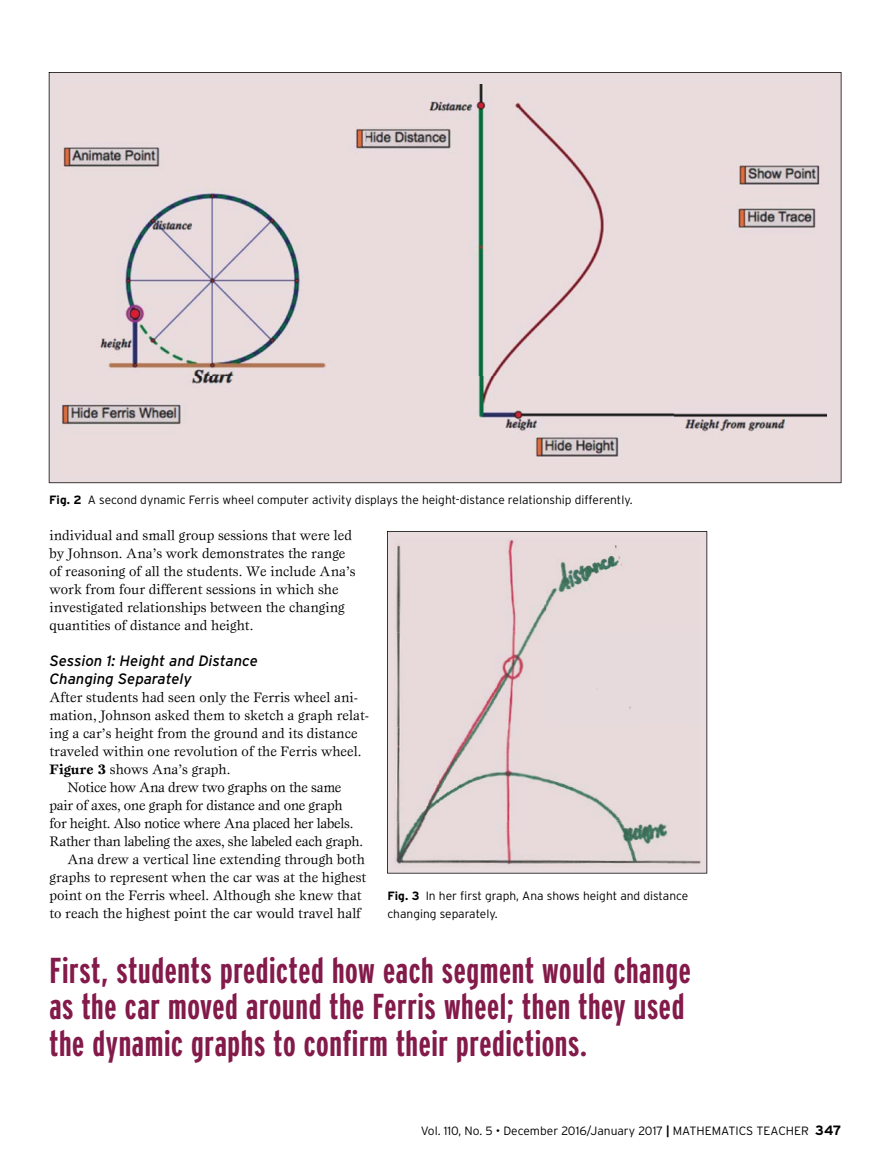
<style>
.page{position:relative;width:891px;height:1175px;background:#fff}
.page>*{position:absolute;margin:0;border:0;box-sizing:border-box;transform-origin:0 0}
.t1{font:700 extra-condensed 36px/36px "Interstate";letter-spacing:.015em;color:#831a4a}
.t2{font:italic 15px/18px "Interstate";color:#000}
.t3{font:14.25px/18px "Esprit Math";color:#000}
.t4{font:14.25px "Esprit Math";letter-spacing:-.02em;color:#000}
.t5{font:300 12px/18px "Interstate";color:#000}
.s1{font-weight:700}
.s2{font-weight:700;font-size:13.5px}
</style>
<div class="page">
<div style="left:49px;top:72px;width:793px;height:411px;background:#e9dcde"></div>
<img style="left:61px;top:85px;width:765px;height:389px">
<svg style="left:387px;top:531px;width:320px;height:342px;background:#d3c7c9"></svg>
<img style="left:394px;top:538px;width:306px;height:93px">
<img style="left:394px;top:631px;width:153px;height:188px">
<div style="left:546px;top:629px;width:154px;height:97px;background:#e7dadc"></div>
<div style="left:547px;top:724px;width:153px;height:95px;background:#e8dada"></div>
<img style="left:394px;top:819px;width:306px;height:48px">
<p class="t5" style="left:49px;top:491px;width:585px"><span class="s1">Fig. 2</span> A second dynamic Ferris wheel computer activity displays the height-distance relationship differently.</p>
<p class="t3" style="left:50px;top:526px;width:308px">individual and small group sessions that were led by Johnson. Ana’s work demonstrates the range of reasoning of all the students. We include Ana’s work from four different sessions in which she investigated relationships between the changing quantities of distance and height.</p>
<p class="t2" style="left:50px;top:652px;width:210px">Session 1: Height and Distance<br>Changing Separately</p>
<p class="t3" style="left:50px;top:688px;width:310px">After students had seen only the Ferris wheel ani-</p>
<p class="t3" style="left:50px;top:706px;width:321px">mation, Johnson asked them to sketch a graph relat-</p>
<p class="t3" style="left:50px;top:724px;width:310px">ing a car’s height from the ground and its distance</p>
<p class="t3" style="left:50px;top:742px;width:313px">traveled within one revolution of the Ferris wheel.</p>
<p class="t3" style="left:50px;top:760px;width:182px"><span class="s1">Figure 3</span> shows Ana’s graph.</p>
<p class="t4" style="left:67px;top:779px;width:276px">Notice how Ana drew two graphs on the same</p>
<p class="t4" style="left:50px;top:797px;width:295px">pair of axes, one graph for distance and one graph</p>
<p class="t4" style="left:50px;top:815px;width:305px">for height. Also notice where Ana placed her labels.</p>
<p class="t4" style="left:50px;top:833px;width:315px">Rather than labeling the axes, she labeled each graph.</p>
<p class="t3" style="left:67px;top:850px;width:299px">Ana drew a vertical line extending through both</p>
<p class="t3" style="left:50px;top:868px;width:318px">graphs to represent when the car was at the highest</p>
<p class="t3" style="left:50px;top:886px;width:314px">point on the Ferris wheel. Although she knew that</p>
<p class="t3" style="left:50px;top:904px;width:313px">to reach the highest point the car would travel half</p>
<p class="t5" style="left:387px;top:887px;width:303px"><span class="s1">Fig. 3</span> In her first graph, Ana shows height and distance changing separately.</p>
<h1 class="t1" style="left:50px;top:952px;width:643px">First, students predicted how each segment would change as the car moved around the Ferris wheel; then they used the dynamic graphs to confirm their predictions.</h1>
<p class="t5" style="left:421px;top:1121px;width:422px">Vol. 110, No. 5 • December 2016/January 2017 <span class="s1">|</span> MATHEMATICS TEACHER <span class="s2">347</span></p>
</div>
